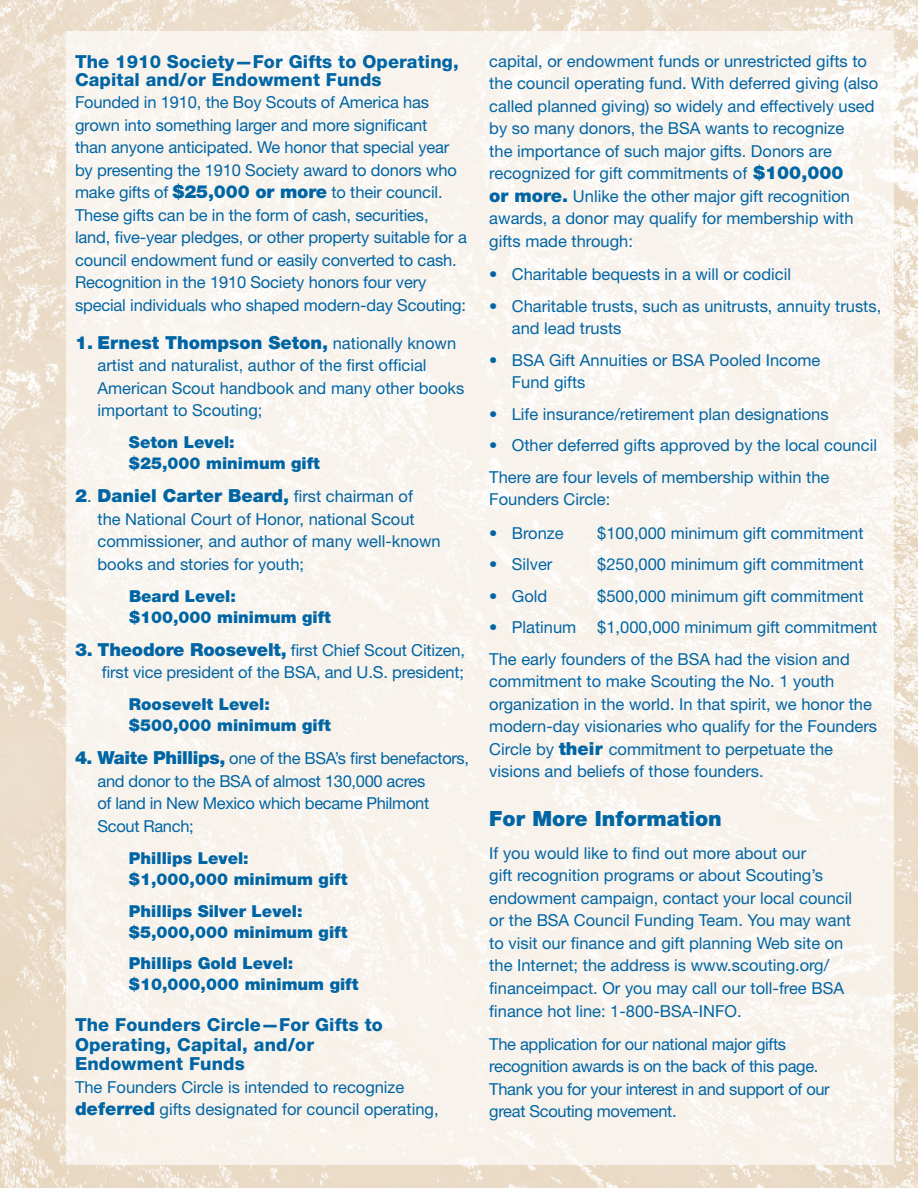
<style>
.page{position:relative;width:918px;height:1188px;background:#fff}
.page>*{position:absolute;margin:0;border:0;box-sizing:border-box;transform-origin:0 0}
.t1{font:900 21px "Helvetica Neue";letter-spacing:.005em;color:#0065a4}
.t2{font:800 18px/19.5px "Helvetica Neue";letter-spacing:.01em;color:#0065a4}
.t3{font:900 18px "Helvetica Neue";color:#0065a4}
.t4{font:16.5px/22.5px "Helvetica Neue";color:#0065a4}
.t5{font:16.5px/22.5px "Helvetica Neue";letter-spacing:-.02em;color:#0065a4}
.t6{font:900 16.5px/21px "Helvetica Neue";color:#0065a4}
.s1{font-weight:900;font-size:18px}
.s2{font-weight:400;font-size:16.5px}
</style>
<div class="page">
<img style="left:0;top:0;width:918px;height:1188px">
<div style="left:66px;top:32px;width:828px;height:1134px;background:linear-gradient(to right,#f8f4ed,#f9f4ef)"></div>
<p class="t2" style="left:75px;top:52px;width:385px;line-height:18px">The 1910 Society—For Gifts to Operating,<br>Capital and/or Endowment Funds</p>
<p class="t4" style="left:75px;top:91px;width:393px">Founded in 1910, the Boy Scouts of America has grown into something larger and more significant<br>than anyone anticipated. We honor that special year by presenting the 1910 Society award to donors who make gifts of <span class="s1">$25,000 or more</span> to their council.<br>These gifts can be in the form of cash, securities, land, five-year pledges, or other property suitable for a council endowment fund or easily converted to cash.<br>Recognition in the 1910 Society honors four very special individuals who shaped modern-day Scouting:</p>
<p class="t3" style="left:75px;top:331px;width:383px">1. Ernest Thompson Seton, <span class="s2">nationally known</span></p>
<p class="t4" style="left:97px;top:354px;width:368px">artist and naturalist, author of the first official<br>American Scout handbook and many other books important to Scouting;</p>
<p class="t6" style="left:129px;top:431px;width:192px">Seton Level:<br>$25,000 minimum gift</p>
<p class="t3" style="left:75px;top:485px;width:339px">2<span class="s2">.</span> Daniel Carter Beard, <span class="s2">first chairman of</span></p>
<p class="t4" style="left:98px;top:507px;width:345px">the National Court of Honor, national Scout commissioner, and author of many well-known books and stories for youth;</p>
<p class="t6" style="left:129px;top:585px;width:203px">Beard Level:<br>$100,000 minimum gift</p>
<p class="t4" style="left:75px;top:638px;width:392px;text-align:right"><span class="s1">3. Theodore Roosevelt,</span> first Chief Scout Citizen, first vice president of the BSA, and U.S. president;</p>
<p class="t6" style="left:129px;top:694px;width:203px">Roosevelt Level: $500,000 minimum gift</p>
<p class="t5" style="left:97px;top:747px;width:373px;text-indent:-22px"><span class="s1">4. Waite Phillips,</span> one of the BSA’s first benefactors, and donor to the BSA of almost 130,000 acres<br>of land in New Mexico which became Philmont Scout Ranch;</p>
<p class="t6" style="left:129px;top:847px;width:220px">Phillips Level: $1,000,000 minimum gift</p>
<p class="t6" style="left:129px;top:900px;width:220px">Phillips Silver Level: $5,000,000 minimum gift</p>
<p class="t6" style="left:129px;top:953px;width:231px">Phillips Gold Level: $10,000,000 minimum gift</p>
<p class="t2" style="left:75px;top:1015px;width:309px">The Founders Circle—For Gifts to<br>Operating, Capital, and/or<br>Endowment Funds</p>
<p class="t4" style="left:75px;top:1076px;width:365px">The Founders Circle is intended to recognize <span class="s1">deferred</span> gifts designated for council operating,</p>
<p class="t4" style="left:489px;top:50px;width:391px">capital, or endowment funds or unrestricted gifts to the council operating fund. With deferred giving (also called planned giving) so widely and effectively used by so many donors, the BSA wants to recognize<br>the importance of such major gifts. Donors are recognized for gift commitments of <span class="s1">$100,000<br>or more.</span> Unlike the other major gift recognition awards, a donor may qualify for membership with gifts made through:</p>
<p class="t4" style="left:489px;top:263px;width:303px">• Charitable bequests in a will or codicil</p>
<p class="t4" style="left:512px;top:294px;width:371px;text-indent:-23px">• Charitable trusts, such as unitrusts, annuity trusts, and lead trusts</p>
<p class="t4" style="left:512px;top:348px;width:310px;text-indent:-23px">• BSA Gift Annuities or BSA Pooled Income<br>Fund gifts</p>
<p class="t4" style="left:489px;top:402px;width:341px">• Life insurance/retirement plan designations</p>
<p class="t4" style="left:489px;top:429px;width:389px;line-height:31.5px">• Other deferred gifts approved by the local council<br>There are four levels of membership within the</p>
<p class="t4" style="left:489px;top:488px;width:123px">Founders Circle:</p>
<p class="t4" style="left:489px;top:521px;width:76px">• Bronze</p>
<p class="t4" style="left:597px;top:521px;width:268px">$100,000 minimum gift commitment</p>
<p class="t4" style="left:489px;top:553px;width:65px">• Silver</p>
<p class="t4" style="left:597px;top:553px;width:268px">$250,000 minimum gift commitment</p>
<p class="t4" style="left:489px;top:584px;width:59px">• Gold</p>
<p class="t4" style="left:597px;top:584px;width:268px">$500,000 minimum gift commitment</p>
<p class="t4" style="left:489px;top:616px;width:89px">• Platinum</p>
<p class="t4" style="left:489px;top:611px;width:390px;line-height:31.5px;text-indent:108px">$1,000,000 minimum gift commitment<br>The early founders of the BSA had the vision and</p>
<p class="t4" style="left:489px;top:670px;width:389px">commitment to make Scouting the No. 1 youth organization in the world. In that spirit, we honor the modern-day visionaries who qualify for the Founders Circle by <span class="s1">their</span> commitment to perpetuate the visions and beliefs of those founders.</p>
<p class="t1" style="left:489px;top:806px;width:234px">For More Information</p>
<p class="t4" style="left:489px;top:842px;width:364px">If you would like to find out more about our<br>gift recognition programs or about Scouting’s endowment campaign, contact your local council or the BSA Council Funding Team. You may want to visit our finance and gift planning Web site on the Internet; the address is www.scouting.org/ financeimpact. Or you may call our toll-free BSA finance hot line: 1-800-BSA-INFO.</p>
<p class="t5" style="left:489px;top:1032px;width:342px">The application for our national major gifts recognition awards is on the back of this page.<br>Thank you for your interest in and support of our great Scouting movement.</p>
</div>
